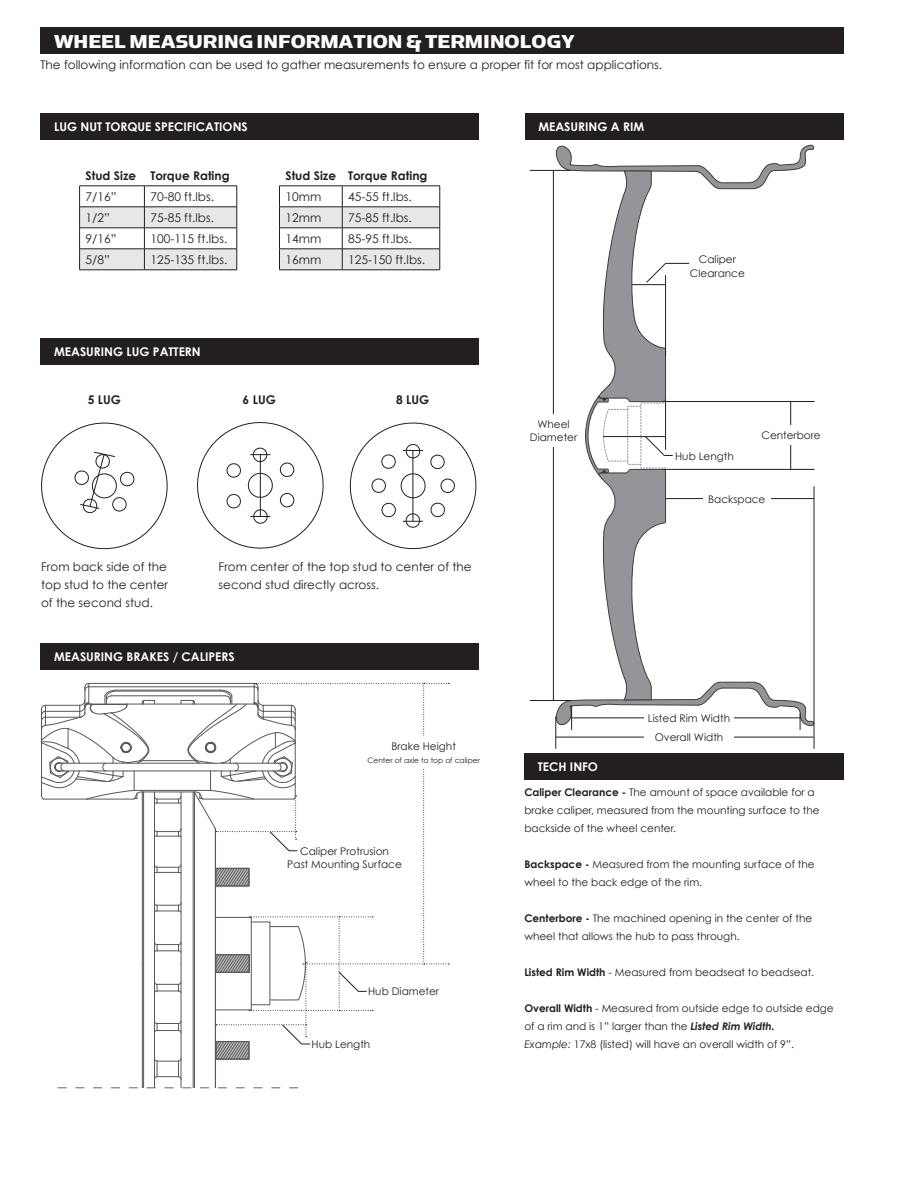
<style>
.page{position:relative;width:918px;height:1188px;background:#fff}
.page>*{position:absolute;margin:0;border:0;box-sizing:border-box;transform-origin:0 0}
.t1{font:21px "Simian Display Chimpanzee";color:#fff}
.t2{font:12px/18px "Century Gothic";color:#231f20;text-align:justify}
.t3{font:700 12px "Century Gothic";color:#fff}
.t4{font:700 12px "Century Gothic";color:#231f20}
.t5{font:10.5px/18px "Century Gothic";color:#231f20}
.t6{font:7.5px "Century Gothic";color:#231f20}
.s1{font-weight:700}
.s2{font-weight:700;font-style:italic}
.s3{font-style:italic}
</style>
<div class="page">
<div style="left:40px;top:27px;width:804px;height:26px;background:#231f20"></div>
<div style="left:41px;top:113px;width:438px;height:27px;background:#231f20"></div>
<div style="left:525px;top:113px;width:319px;height:27px;background:#231f20"></div>
<div style="left:41px;top:339px;width:438px;height:26px;background:#231f20"></div>
<div style="left:41px;top:643px;width:438px;height:27px;background:#231f20"></div>
<div style="left:524px;top:753px;width:320px;height:27px;background:#231f20"></div>
<svg style="left:41px;top:422px;width:127px;height:128px"></svg>
<svg style="left:197px;top:422px;width:127px;height:127px"></svg>
<hr style="left:260px;top:455px;width:1px;height:61px;background:#231f20">
<svg style="left:349px;top:422px;width:128px;height:128px"></svg>
<svg style="left:79px;top:186px;width:362px;height:84px"></svg>
<hr style="left:79px;top:270px;width:65px;height:1px;background:#231f20">
<hr style="left:144px;top:270px;width:93px;height:1px;background:#231f20">
<hr style="left:279px;top:270px;width:63px;height:1px;background:#231f20">
<hr style="left:342px;top:270px;width:98px;height:1px;background:#231f20">
<hr style="left:530px;top:170px;width:41px;height:1px;background:#231f20">
<hr style="left:530px;top:700px;width:41px;height:1px;background:#231f20">
<hr style="left:553px;top:170px;width:1px;height:531px;background:#231f20">
<div style="left:528px;top:414px;width:51px;height:33px;background:#fff"></div>
<hr style="left:814px;top:486px;width:1px;height:263px;background:#231f20">
<hr style="left:556px;top:716px;width:1px;height:33px;background:#231f20">
<hr style="left:556px;top:737px;width:258px;height:1px;background:#231f20">
<div style="left:644px;top:733px;width:90px;height:8px;background:#fff"></div>
<svg style="left:554px;top:144px;width:261px;height:586px"></svg>
<hr style="left:666px;top:498px;width:148px;height:1px;background:#231f20">
<div style="left:703px;top:495px;width:67px;height:8px;background:#fff"></div>
<hr style="left:665px;top:399px;width:1px;height:51px;background:#231f20">
<hr style="left:603px;top:436px;width:62px;height:1px;background:#231f20">
<hr style="left:194px;top:792px;width:1px;height:296px;background:#57585a">
<hr style="left:193px;top:792px;width:1px;height:296px;background:#57585a">
<hr style="left:143px;top:965px;width:1px;height:123px;background:#57585a">
<hr style="left:142px;top:965px;width:1px;height:123px;background:#57585a">
<hr style="left:181px;top:965px;width:1px;height:123px;background:#57585a">
<hr style="left:154px;top:965px;width:1px;height:123px;background:#57585a">
<hr style="left:215px;top:965px;width:1px;height:123px;background:#57585a">
<svg style="left:41px;top:683px;width:408px;height:397px"></svg>
<svg style="left:58px;top:1087px;width:240px;height:1px"></svg>
<p class="t1" style="left:54px;top:31px;width:522px">WHEEL MEASURING INFORMATION &amp; TERMINOLOGY</p>
<p class="t2" style="left:40px;top:55px;width:623px">The following information can be used to gather measurements to ensure a proper fit for most applications.</p>
<p class="t3" style="left:54px;top:119px;width:195px">LUG NUT TORQUE SPECIFICATIONS</p>
<p class="t3" style="left:538px;top:119px;width:107px">MEASURING A RIM</p>
<p class="t4" style="left:86px;top:168px;width:52px">Stud Size</p>
<p class="t4" style="left:150px;top:168px;width:81px">Torque Rating</p>
<p class="t4" style="left:285px;top:168px;width:52px">Stud Size</p>
<p class="t4" style="left:348px;top:168px;width:81px">Torque Rating</p>
<p class="t2" style="left:86px;top:187px;width:32px">7/16”</p>
<p class="t2" style="left:150px;top:187px;width:65px">70-80 ft.lbs.</p>
<p class="t2" style="left:285px;top:187px;width:37px">10mm</p>
<p class="t2" style="left:348px;top:187px;width:65px">45-55 ft.lbs.</p>
<p class="t2" style="left:86px;top:208px;width:26px">1/2”</p>
<p class="t2" style="left:150px;top:208px;width:65px">75-85 ft.lbs.</p>
<p class="t2" style="left:285px;top:208px;width:37px">12mm</p>
<p class="t2" style="left:348px;top:208px;width:65px">75-85 ft.lbs.</p>
<p class="t2" style="left:86px;top:229px;width:32px">9/16”</p>
<p class="t2" style="left:150px;top:229px;width:78px">100-115 ft.lbs.</p>
<p class="t2" style="left:285px;top:229px;width:37px">14mm</p>
<p class="t2" style="left:348px;top:229px;width:65px">85-95 ft.lbs.</p>
<p class="t2" style="left:86px;top:250px;width:26px">5/8”</p>
<p class="t2" style="left:150px;top:250px;width:78px">125-135 ft.lbs.</p>
<p class="t2" style="left:285px;top:250px;width:37px">16mm</p>
<p class="t2" style="left:348px;top:250px;width:78px">125-150 ft.lbs.</p>
<p class="t3" style="left:54px;top:344px;width:148px">MEASURING LUG PATTERN</p>
<p class="t4" style="left:88px;top:392px;width:35px">5 LUG</p>
<p class="t4" style="left:243px;top:392px;width:35px">6 LUG</p>
<p class="t4" style="left:396px;top:392px;width:35px">8 LUG</p>
<p class="t2" style="left:41px;top:558px;width:129px">From back side of the top stud to the center of the second stud.</p>
<p class="t2" style="left:219px;top:558px;width:255px">From center of the top stud to center of the second stud directly across.</p>
<p class="t3" style="left:54px;top:649px;width:182px">MEASURING BRAKES / CALIPERS</p>
<p class="t5" style="left:537px;top:415px;width:34px">Wheel</p>
<p class="t5" style="left:530px;top:428px;width:49px">Diameter</p>
<p class="t5" style="left:690px;top:252px;width:56px;line-height:13.5px;text-align:center">Caliper<br>Clearance</p>
<p class="t5" style="left:675px;top:447px;width:60px">Hub Length</p>
<p class="t5" style="left:761px;top:426px;width:61px">Centerbore</p>
<p class="t5" style="left:708px;top:490px;width:59px">Backspace</p>
<p class="t5" style="left:391px;top:737px;width:66px">Brake Height</p>
<p class="t6" style="left:367px;top:756px;width:114px">Center of axle to top of caliper</p>
<p class="t5" style="left:300px;top:842px;width:90px">Caliper Protrusion</p>
<p class="t5" style="left:287px;top:855px;width:116px">Past Mounting Surface</p>
<p class="t5" style="left:368px;top:982px;width:72px">Hub Diameter</p>
<p class="t5" style="left:312px;top:1035px;width:60px">Hub Length</p>
<p class="t3" style="left:538px;top:759px;width:62px">TECH INFO</p>
<p class="t5" style="left:648px;top:709px;width:84px">Listed Rim Width</p>
<p class="t5" style="left:655px;top:728px;width:70px">Overall Width</p>
<p class="t5" style="left:524px;top:783px;width:297px"><span class="s1">Caliper Clearance -</span> The amount of space available for a brake caliper, measured from the mounting surface to the backside of the wheel center.</p>
<p class="t5" style="left:524px;top:855px;width:292px"><span class="s1">Backspace -</span> Measured from the mounting surface of the wheel to the back edge of the rim.</p>
<p class="t5" style="left:524px;top:909px;width:289px"><span class="s1">Centerbore -</span> The machined opening in the center of the wheel that allows the hub to pass through.</p>
<p class="t5" style="left:524px;top:963px;width:291px"><span class="s1">Listed Rim Width</span> - Measured from beadseat to beadseat.</p>
<p class="t5" style="left:524px;top:999px;width:311px"><span class="s1">Overall Width</span> - Measured from outside edge to outside edge of a rim and is 1” larger than the <span class="s2">Listed Rim Width.</span></p>
<p class="t5" style="left:524px;top:1035px;width:271px"><span class="s3">Example:</span> 17x8 (listed) will have an overall width of 9”.</p>
</div>
